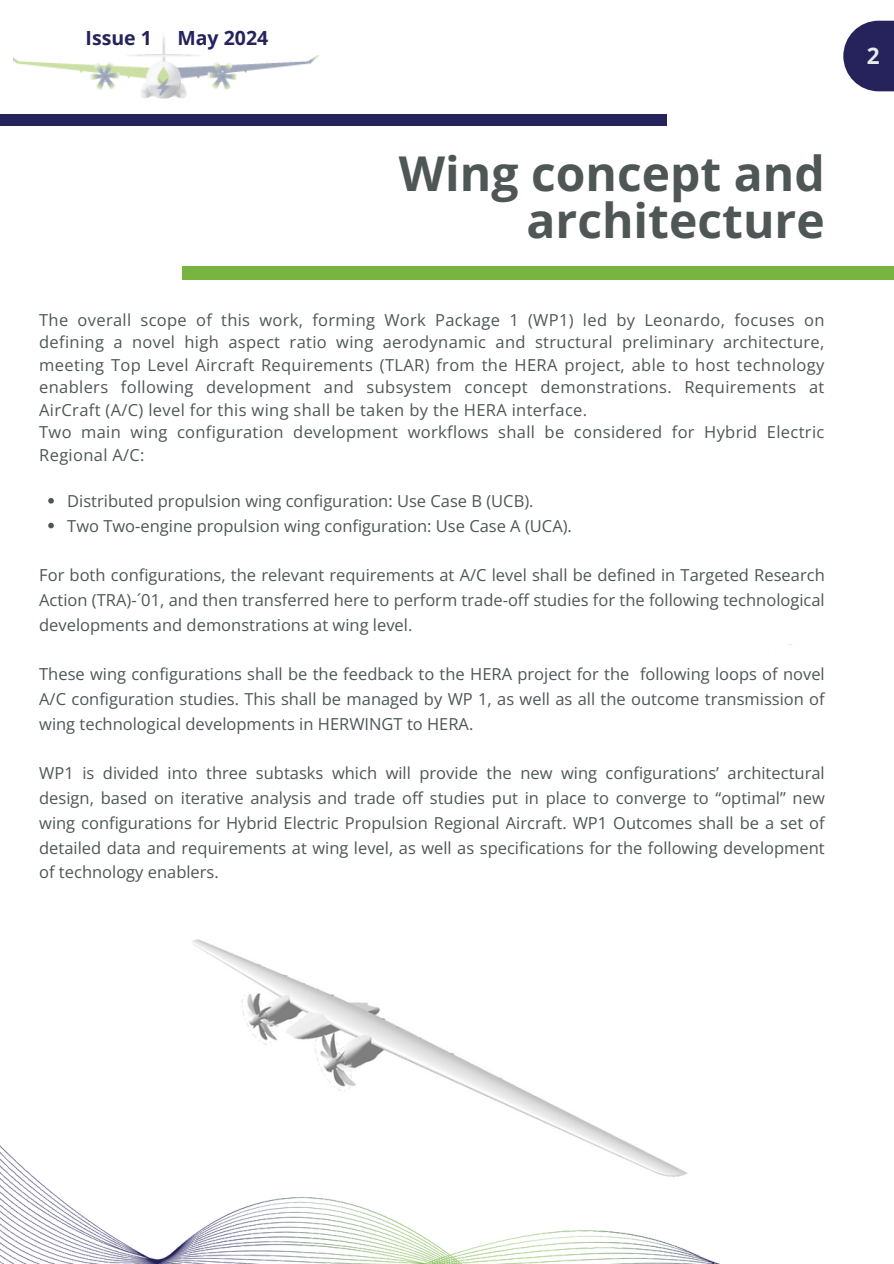
<style>
.page{position:relative;width:894px;height:1264px;background:#fff}
.page>*{position:absolute;margin:0;border:0;box-sizing:border-box;transform-origin:0 0}
.t1{font:700 48px/47.2px "Open Sans";color:#4f5656;text-align:right}
.t2{font:700 22.5px "Open Sans";color:#e9eaef}
.t3{font:700 19.5px "Open Sans";color:#25225c}
.t4{font:16.5px/24.8px "Open Sans";color:#4f5656;text-align:justify}
.t5{font:16.5px/22.5px "Open Sans";letter-spacing:.02em;color:#4f5656}
</style>
<div class="page">
<div style="left:0;top:114px;width:666px;height:12px;background:#25225c"></div>
<div style="left:182px;top:266px;width:711px;height:14px;background:#77b442"></div>
<svg style="left:48px;top:498px;width:6px;height:5px"></svg>
<svg style="left:48px;top:522px;width:6px;height:6px"></svg>
<svg style="left:843px;top:21px;width:50px;height:70px"></svg>
<img style="left:0;top:1145px;width:718px;height:118px">
<img style="left:14px;top:36px;width:305px;height:63px">
<img style="left:189px;top:939px;width:514px;height:250px">
<p class="t3" style="left:86px;top:24px;width:68px">Issue 1</p>
<p class="t3" style="left:177px;top:24px;width:92px">May 2024</p>
<p class="t1" style="left:398px;top:148px;width:427px">Wing concept and architecture</p>
<h2 class="t4" style="left:39px;top:308px;width:786px;line-height:22.5px">The overall scope of this work, forming Work Package 1 (WP1) led by Leonardo, focuses on defining a novel high aspect ratio wing aerodynamic and structural preliminary architecture, meeting Top Level Aircraft Requirements (TLAR) from the HERA project, able to host technology enablers following development and subsystem concept demonstrations. Requirements at AirCraft (A/C) level for this wing shall be taken by the HERA interface.</h2>
<p class="t5" style="left:39px;top:420px;width:786px">Two main wing configuration development workflows shall be considered for Hybrid Electric<br>Regional A/C:</p>
<p class="t4" style="left:67px;top:488px;width:467px">Distributed propulsion wing configuration: Use Case B (UCB).</p>
<h1 class="t4" style="left:67px;top:513px;width:506px">Two Two-engine propulsion wing configuration: Use Case A (UCA).</h1>
<p class="t4" style="left:39px;top:562px;width:786px">For both configurations, the relevant requirements at A/C level shall be defined in Targeted Research Action (TRA)-´01, and then transferred here to perform trade-off studies for the following technological developments and demonstrations at wing level.</p>
<p class="t4" style="left:39px;top:661px;width:786px">These wing configurations shall be the feedback to the HERA project for the following loops of novel A/C configuration studies. This shall be managed by WP 1, as well as all the outcome transmission of wing technological developments in HERWINGT to HERA.</p>
<p class="t4" style="left:39px;top:760px;width:786px">WP1 is divided into three subtasks which will provide the new wing configurations’ architectural design, based on iterative analysis and trade off studies put in place to converge to “optimal” new wing configurations for Hybrid Electric Propulsion Regional Aircraft. WP1 Outcomes shall be a set of detailed data and requirements at wing level, as well as specifications for the following development of technology enablers.</p>
<p class="t2" style="left:866px;top:40px;width:14px">2</p>
</div>
